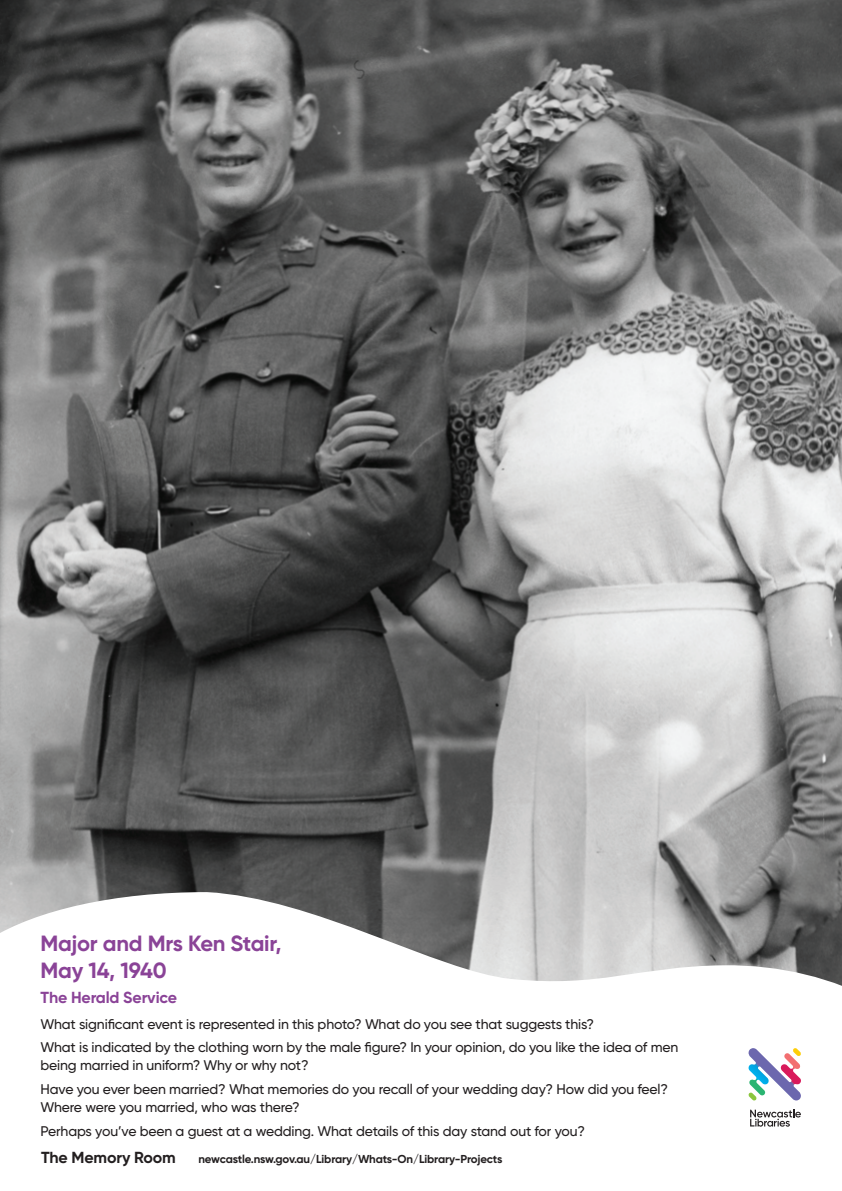
<style>
.page{position:relative;width:842px;height:1191px;background:#fff}
.page>*{position:absolute;margin:0;border:0;box-sizing:border-box;transform-origin:0 0}
.t1{font:700 22px/26.4px "Gilroy";letter-spacing:-.01em;color:#8a4397}
.t2{font:700 16px "Gilroy";letter-spacing:-.01em;color:#8a4397}
.t3{font:700 16px "Gilroy";letter-spacing:-.01em;color:#231f20}
.t4{font:500 14px/23.7px "Gilroy";letter-spacing:-.01em;color:#231f20}
.t5{font:700 11.5px "Gilroy";letter-spacing:-.01em;color:#231f20}
</style>
<div class="page">
<img style="left:0;top:0;width:842px;height:892px">
<svg style="left:0;top:892px;width:842px;height:235px"></svg>
<svg style="left:748px;top:1047px;width:53px;height:53px"></svg>
<svg style="left:750px;top:1109px;width:51px;height:17px"></svg>
<h1 class="t1" style="left:41px;top:930px;width:243px">Major and Mrs Ken Stair,<br>May 14, 1940</h1>
<p class="t2" style="left:41px;top:987px;width:138px">The Herald Service</p>
<p class="t4" style="left:41px;top:1012px;width:639px">What significant event is represented in this photo? What do you see that suggests this?<br>What is indicated by the clothing worn by the male figure? In your opinion, do you like the idea of men</p>
<p class="t4" style="left:41px;top:1053px;width:629px">being married in uniform? Why or why not?<br>Have you ever been married? What memories do you recall of your wedding day? How did you feel?</p>
<p class="t4" style="left:41px;top:1095px;width:546px">Where were you married, who was there?<br>Perhaps you’ve been a guest at a wedding. What details of this day stand out for you?</p>
<p class="t3" style="left:41px;top:1147px;width:136px">The Memory Room</p>
<p class="t5" style="left:198px;top:1151px;width:305px">newcastle.nsw.gov.au/Library/Whats-On/Library-Projects</p>
</div>
